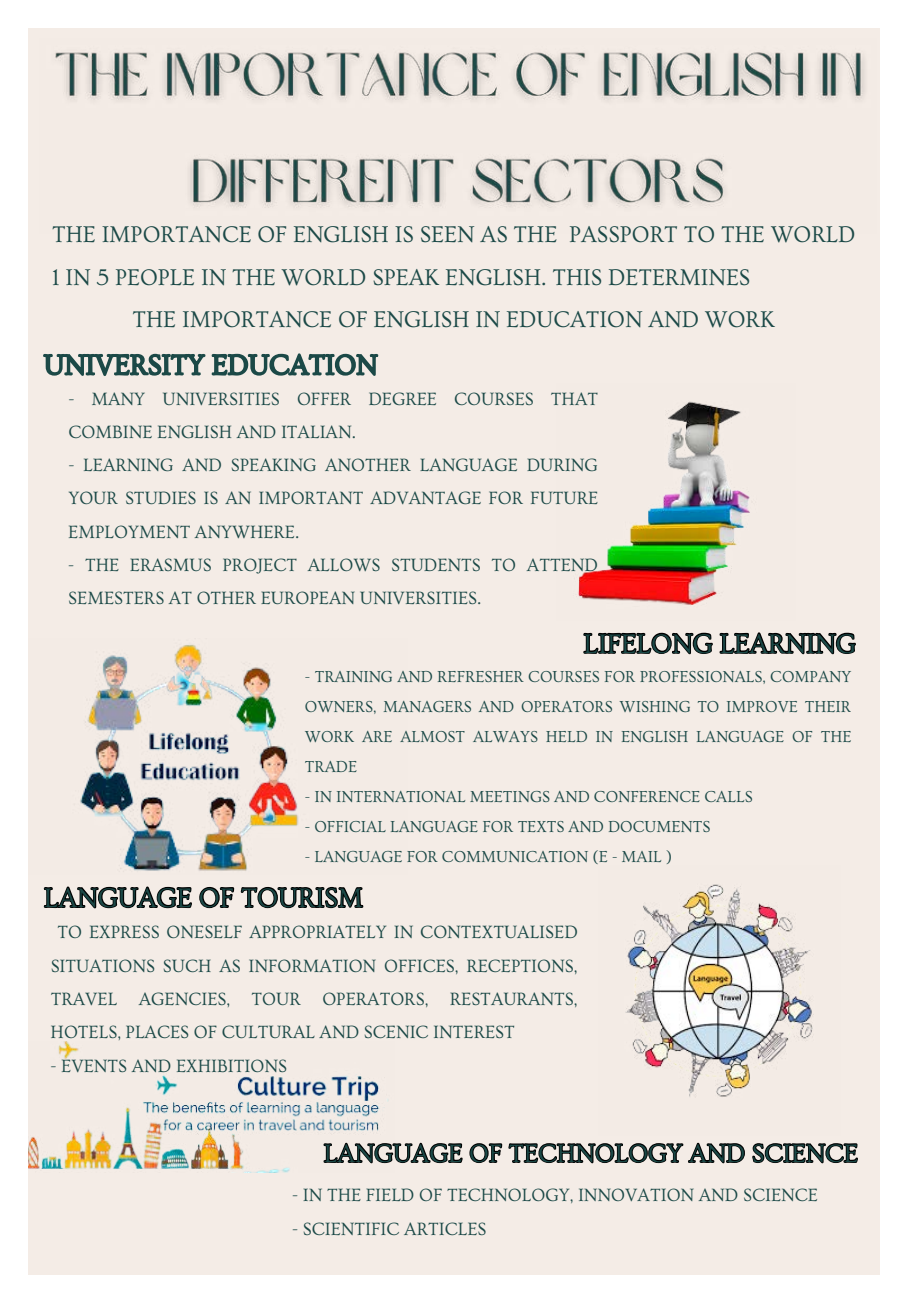
<style>
.page{position:relative;width:908px;height:1304px;background:#fff}
.page>*{position:absolute;margin:0;border:0;box-sizing:border-box;transform-origin:0 0}
.t1{font:28.2px "Ovo";color:#1b4947}
.t2{font:26.4px "Ovo";color:#1b4947}
.t3{font:23.8px "Ovo";color:#1b4947}
.t4{font:18.6px/33.2px "Ovo";color:#1b4947}
.t5{font:16.8px/30px "Ovo";color:#1b4947;text-align:justify}
</style>
<div class="page">
<div style="left:28px;top:28px;width:851px;height:1247px;background:#f4ece6"></div>
<img style="left:625px;top:884px;width:189px;height:213px">
<img style="left:28px;top:1041px;width:361px;height:131px">
<img style="left:80px;top:644px;width:219px;height:227px">
<img style="left:578px;top:401px;width:172px;height:204px">
<img style="left:55px;top:52px;width:810px;height:156px">
<svg style="left:43px;top:353px;width:336px;height:23px"></svg>
<svg style="left:583px;top:632px;width:273px;height:23px"></svg>
<svg style="left:43px;top:886px;width:321px;height:23px"></svg>
<svg style="left:322px;top:1137px;width:536px;height:35px"></svg>
<p class="t3" style="left:52px;top:222px;width:804px">THE IMPORTANCE OF ENGLISH IS SEEN AS THE PASSPORT TO THE WORLD</p>
<p class="t3" style="left:52px;top:264px;width:699px">1 IN 5 PEOPLE IN THE WORLD SPEAK ENGLISH. THIS DETERMINES</p>
<p class="t3" style="left:132px;top:306px;width:643px">THE IMPORTANCE OF ENGLISH IN EDUCATION AND WORK</p>
<p class="t4" style="left:68px;top:382px;width:531px">- MANY UNIVERSITIES OFFER DEGREE COURSES THAT<br>COMBINE ENGLISH AND ITALIAN.</p>
<p class="t4" style="left:68px;top:449px;width:531px;text-align:justify">- LEARNING AND SPEAKING ANOTHER LANGUAGE DURING YOUR STUDIES IS AN IMPORTANT ADVANTAGE FOR FUTURE EMPLOYMENT ANYWHERE.</p>
<p class="t4" style="left:68px;top:549px;width:531px">- THE ERASMUS PROJECT ALLOWS STUDENTS TO ATTEND<br>SEMESTERS AT OTHER EUROPEAN UNIVERSITIES.</p>
<h1 class="t1" style="left:583px;top:628px;width:274px">LIFELONG LEARNING</h1>
<p class="t5" style="left:305px;top:662px;width:548px">- TRAINING AND REFRESHER COURSES FOR PROFESSIONALS, COMPANY OWNERS, MANAGERS AND OPERATORS WISHING TO IMPROVE THEIR WORK ARE ALMOST ALWAYS HELD IN ENGLISH LANGUAGE OF THE TRADE</p>
<p class="t5" style="left:305px;top:782px;width:449px">- IN INTERNATIONAL MEETINGS AND CONFERENCE CALLS</p>
<p class="t5" style="left:305px;top:812px;width:407px">- OFFICIAL LANGUAGE FOR TEXTS AND DOCUMENTS</p>
<p class="t5" style="left:305px;top:842px;width:368px">- LANGUAGE FOR COMMUNICATION (E - MAIL )</p>
<h1 class="t1" style="left:44px;top:882px;width:320px">LANGUAGE OF TOURISM</h1>
<p class="t4" style="left:51px;top:916px;width:528px;text-align:justify;text-indent:7px">TO EXPRESS ONESELF APPROPRIATELY IN CONTEXTUALISED SITUATIONS SUCH AS INFORMATION OFFICES, RECEPTIONS, TRAVEL AGENCIES, TOUR OPERATORS, RESTAURANTS, HOTELS, PLACES OF CULTURAL AND SCENIC INTEREST</p>
<p class="t4" style="left:51px;top:1049px;width:238px">- EVENTS AND EXHIBITIONS</p>
<h2 class="t2" style="left:323px;top:1139px;width:535px">LANGUAGE OF TECHNOLOGY AND SCIENCE</h2>
<p class="t4" style="left:292px;top:1179px;width:527px">- IN THE FIELD OF TECHNOLOGY, INNOVATION AND SCIENCE</p>
<p class="t4" style="left:292px;top:1213px;width:196px">- SCIENTIFIC ARTICLES</p>
</div>
